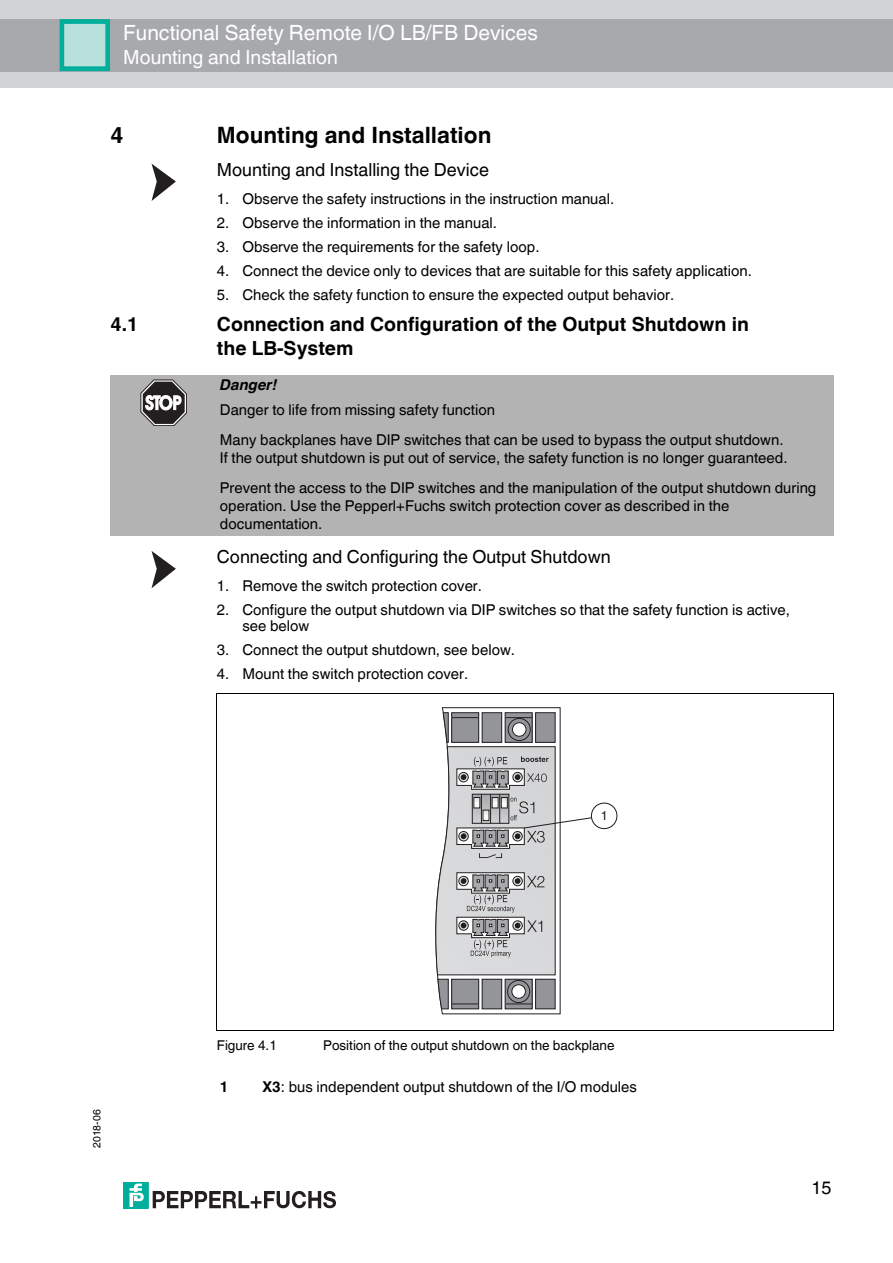
<style>
.page{position:relative;width:893px;height:1263px;background:#fff}
.page>*{position:absolute;margin:0;border:0;box-sizing:border-box;transform-origin:0 0}
.t1{font:700 22.5px "Helvetica World";color:#000}
.t2{font:21px "Helvetica World";color:#fff}
.t3{font:700 19.5px/24px "Helvetica World";color:#000}
.t4{font:19.5px "Helvetica World";color:#fff}
.t5{font:18px "Helvetica World";color:#000}
.t6{font:15px/30px "Helvetica World";color:#000}
.t7{font:italic 700 15px "Helvetica World";color:#000}
.t8{font:700 15px "Helvetica World";color:#000}
.t9{font:13.5px "Helvetica World";color:#000}
.t10{font:12.6px "Helvetica World";color:#231f20}
.t11{font:10.5px "Helvetica World";letter-spacing:.005em;color:#000}
.s1{font-weight:700}
</style>
<div class="page">
<div style="left:0;top:0;width:892px;height:87px;background:#d1d3d4"></div>
<div style="left:0;top:19px;width:892px;height:52px;background:#a7a9ac"></div>
<div style="left:60px;top:20px;width:48px;height:50px;background:#b8e1dc"></div>
<div style="left:60px;top:19px;width:50px;height:52px;border:5px solid #00ae9c"></div>
<div style="left:123px;top:1182px;width:25px;height:26px;background:#00ae9c"></div>
<svg style="left:129px;top:1184px;width:15px;height:23px"></svg>
<svg style="left:153px;top:1191px;width:183px;height:18px"></svg>
<svg style="left:151px;top:164px;width:25px;height:37px"></svg>
<div style="left:111px;top:375px;width:722px;height:161px;background:#b3b3b3"></div>
<svg style="left:140px;top:380px;width:47px;height:46px"></svg>
<svg style="left:151px;top:551px;width:25px;height:37px"></svg>
<hr style="left:216px;top:694px;width:1px;height:337px;background:#000">
<hr style="left:833px;top:694px;width:1px;height:337px;background:#000">
<hr style="left:216px;top:693px;width:617px;height:1px;background:#000">
<hr style="left:216px;top:1031px;width:617px;height:1px;background:#000">
<svg style="left:435px;top:707px;width:170px;height:308px"></svg>
<div style="left:591px;top:803px;width:26px;height:26px;background:#fff;border-radius:50%"></div>
<div style="left:591px;top:803px;width:26px;height:26px;border:1px solid #231f20;border-radius:50%"></div>
<h2 class="t2" style="left:123px;top:15px;width:416px">Functional Safety Remote I/O LB/FB Devices</h2>
<h3 class="t4" style="left:123px;top:41px;width:216px">Mounting and Installation</h3>
<h1 class="t1" style="left:111px;top:116px;width:14px">4</h1>
<h1 class="t1" style="left:217px;top:116px;width:276px">Mounting and Installation</h1>
<p class="t5" style="left:217px;top:155px;width:273px">Mounting and Installing the Device</p>
<p class="t6" style="left:217px;top:182px;width:399px">1. Observe the safety instructions in the instruction manual.</p>
<p class="t6" style="left:217px;top:206px;width:282px">2. Observe the information in the manual.</p>
<p class="t6" style="left:217px;top:230px;width:324px">3. Observe the requirements for the safety loop.</p>
<p class="t6" style="left:217px;top:254px;width:536px">4. Connect the device only to devices that are suitable for this safety application.</p>
<p class="t6" style="left:217px;top:278px;width:459px">5. Check the safety function to ensure the expected output behavior.</p>
<h3 class="t3" style="left:111px;top:310px;width:29px">4.1</h3>
<h3 class="t3" style="left:217px;top:310px;width:533px">Connection and Configuration of the Output Shutdown in the LB-System</h3>
<p class="t7" style="left:220px;top:372px;width:59px">Danger!</p>
<p class="t6" style="left:220px;top:393px;width:565px">Danger to life from missing safety function<br>Many backplanes have DIP switches that can be used to bypass the output shutdown.</p>
<p class="t6" style="left:220px;top:441px;width:598px">If the output shutdown is put out of service, the safety function is no longer guaranteed.<br>Prevent the access to the DIP switches and the manipulation of the output shutdown during</p>
<p class="t6" style="left:220px;top:495px;width:511px;line-height:18px">operation. Use the Pepperl+Fuchs switch protection cover as described in the documentation.</p>
<p class="t5" style="left:217px;top:542px;width:395px">Connecting and Configuring the Output Shutdown</p>
<p class="t6" style="left:217px;top:569px;width:266px">1. Remove the switch protection cover.</p>
<p class="t6" style="left:242px;top:600px;width:549px;line-height:16.5px;text-indent:-25px">2. Configure the output shutdown via DIP switches so that the safety function is active, see below</p>
<p class="t6" style="left:217px;top:634px;width:299px">3. Connect the output shutdown, see below.</p>
<p class="t6" style="left:217px;top:658px;width:253px">4. Mount the switch protection cover.</p>
<p class="t10" style="left:600px;top:811px;width:9px">1</p>
<p class="t11" style="left:88px;top:1148px;width:40px;rotate:-90deg">2018-06</p>
<p class="t9" style="left:217px;top:1034px;width:61px">Figure 4.1</p>
<p class="t9" style="left:323px;top:1034px;width:293px">Position of the output shutdown on the backplane</p>
<p class="t8" style="left:220px;top:1074px;width:10px">1</p>
<p class="t6" style="left:262px;top:1070px;width:376px"><span class="s1">X3</span>: bus independent output shutdown of the I/O modules</p>
<p class="t5" style="left:811px;top:1173px;width:21px">15</p>
</div>
